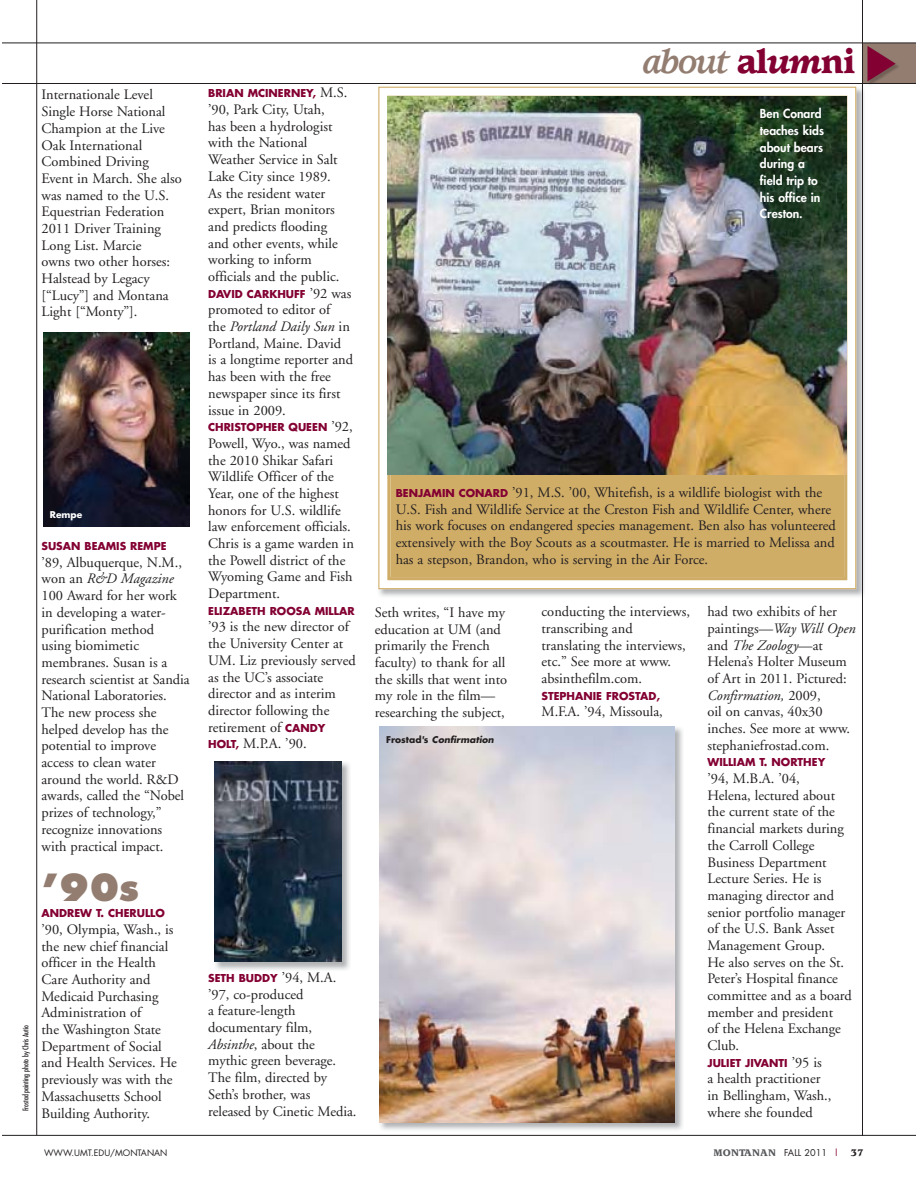
<style>
.page{position:relative;width:918px;height:1188px;background:#fff}
.page>*{position:absolute;margin:0;border:0;box-sizing:border-box;transform-origin:0 0}
.t1{font:italic 700 36.45px "Usherwood";letter-spacing:-.05em;color:#937d71}
.t2{font:800 36.45px "Futura";color:#937d71}
.t3{font:14.4px/16.6px "Adobe Garamond";color:#231f20}
.t4{font:800 12.15px/16.6px "Futura";color:#fff}
.t5{font:700 10.65px "Futura";color:#830032}
.t6{font:900 10.65px "Usherwood";letter-spacing:.01em;color:#58595b}
.t7{font:italic 700 9.15px "Futura";color:#231f20}
.t8{font:700 9.15px "Futura";color:#fff}
.t9{font:8.7px "Futura";color:#231f20}
.t10{font:condensed 7.65px "Futura";color:#231f20}
.s1{font-style:italic}
.s2{font-family:"Adobe Garamond Pro";font-weight:400;font-size:14.4px;color:#231f20}
.s3{font-family:"Adobe Garamond";font-weight:400;font-size:14.4px;color:#231f20}
.s4{font-family:"Futura";font-weight:700;font-size:10.65px;color:#830032}
.s5{font-weight:900;font-style:normal;color:#830032}
.s6{font-weight:900;color:#830032}
.s7{font-family:"Adobe Garamond Pro"}
.s8{font-style:normal}
.s9{font-family:"Futura";font-weight:400;font-size:9.15px;color:#231f20}
.s10{font-family:"Futura";font-weight:400;font-size:9.15px;color:#830032}
.s11{color:#231f20}
</style>
<div class="page">
<div style="left:862px;top:43px;width:54px;height:41px;background:#937d71"></div>
<img style="left:869px;top:64px;width:29px;height:19px">
<svg style="left:868px;top:46px;width:28px;height:35px"></svg>
<img style="left:379px;top:726px;width:304px;height:404px">
<img style="left:380px;top:727px;width:295px;height:396px">
<img style="left:214px;top:761px;width:136px;height:209px">
<img style="left:214px;top:762px;width:127px;height:200px">
<img style="left:43px;top:333px;width:146px;height:194px">
<hr style="left:2px;top:1135px;width:914px;height:1px;background:#231f20">
<hr style="left:36px;top:0;width:1px;height:1135px;background:#231f20">
<hr style="left:2px;top:83px;width:914px;height:1px;background:#231f20">
<hr style="left:862px;top:0;width:1px;height:1135px;background:#231f20">
<hr style="left:2px;top:43px;width:914px;height:1px;background:#231f20">
<img style="left:379px;top:88px;width:485px;height:509px">
<img style="left:862px;top:88px;width:1px;height:509px">
<svg style="left:378px;top:86px;width:479px;height:504px"></svg>
<img style="left:387px;top:96px;width:459px;height:379px">
<p class="t10" style="left:22px;top:1111px;width:88px;rotate:-90deg">Frostad painting photo by Chris Autio</p>
<p class="t3" style="left:42px;top:88px;width:142px">Internationale Level<br>Single Horse National<br>Champion at the Live<br>Oak International<br>Combined Driving<br>Event in March. She also was named to the U.S.<br>Equestrian Federation<br>2011 Driver Training<br>Long List. Marcie<br>owns two other horses:<br>Halstead by Legacy [“Lucy”] and Montana<br>Light [“Monty”].</p>
<p class="t8" style="left:50px;top:510px;width:34px">Rempe</p>
<p class="t5" style="left:42px;top:541px;width:127px">SUSAN BEAMIS REMPE</p>
<p class="t3" style="left:42px;top:555px;width:150px">’89, Albuquerque, N.M., won an <span class="s1">R&amp;D Magazine<br></span>100 Award for her work in developing a water&shy;purification method<br>using biomimetic membranes. Susan is a research scientist at Sandia<br>National Laboratories.<br>The new process she helped develop has the potential to improve access to clean water around the world. R&amp;D awards, called the “Nobel prizes of technology,” recognize innovations with practical impact.</p>
<h1 class="t2" style="left:42px;top:871px;width:99px">’90s</h1>
<p class="t5" style="left:42px;top:908px;width:125px">ANDREW T. CHERULLO</p>
<p class="t3" style="left:42px;top:922px;width:137px">’90, Olympia, Wash., is the new chief financial officer in the Health<br>Care Authority and<br>Medicaid Purchasing<br>Administration of<br>the Washington State<br>Department of Social and Health Services. He previously was with the<br>Massachusetts School<br>Building Authority.</p>
<p class="t5" style="left:208px;top:89px;width:141px">BRIAN MCINERNEY, <span class="s2">M.S.</span></p>
<p class="t3" style="left:208px;top:103px;width:133px">’90, Park City, Utah, has been a hydrologist with the National<br>Weather Service in Salt<br>Lake City since 1989.<br>As the resident water expert, Brian monitors and predicts flooding and other events, while working to inform officials and the public.</p>
<p class="t5" style="left:208px;top:289px;width:145px">DAVID CARKHUFF <span class="s3">’92 was</span></p>
<p class="t3" style="left:208px;top:303px;width:146px">promoted to editor of<br>the <span class="s1">Portland Daily Sun</span> in<br>Portland, Maine. David<br>is a longtime reporter and has been with the free newspaper since its first issue in 2009.</p>
<p class="t5" style="left:208px;top:422px;width:146px">CHRISTOPHER QUEEN <span class="s3">’92,</span></p>
<p class="t3" style="left:208px;top:436px;width:147px">Powell, Wyo., was named the 2010 Shikar Safari<br>Wildlife Officer of the<br>Year, one of the highest honors for U.S. wildlife law enforcement officials.<br>Chris is a game warden in the Powell district of the<br>Wyoming Game and Fish<br>Department.</p>
<p class="t5" style="left:208px;top:606px;width:148px">ELIZABETH ROOSA MILLAR</p>
<p class="t3" style="left:208px;top:620px;width:149px">’93 is the new director of the University Center at<br>UM. Liz previously served as the UC’s associate director and as interim director following the retirement of <span class="s4">CANDY<br>HOLT,</span> M.P.A. ’90.</p>
<p class="t5" style="left:208px;top:973px;width:130px">SETH BUDDY <span class="s3">’94, M.A.</span></p>
<p class="t3" style="left:208px;top:987px;width:150px">’97, co-produced<br>a feature-length documentary film,<br><span class="s1">Absinthe</span>, about the mythic green beverage.<br>The film, directed by<br>Seth’s brother, was released by Cinetic Media.</p>
<h1 class="t1" style="left:642px;top:48px;width:214px">about <span class="s5">al</span><span class="s6">um</span><span class="s5">ni</span></h1>
<p class="t4" style="left:760px;top:106px;width:66px">Ben Conard teaches kids about bears during a field trip to his office in<br>Creston.</p>
<p class="t3" style="left:396px;top:486px;width:442px"><span class="s4">BENJAMIN CONARD</span> ’91, M.S. ’00, Whitefish, is a wildlife biologist with the U.S. Fish and Wildlife Service at the Creston Fish and Wildlife Center, where his work focuses on endangered species management. Ben also has volunteered extensively with the Boy Scouts as a scoutmaster. He is married to Melissa and has a stepson, Brandon, who is serving in the Air Force.</p>
<p class="t3" style="left:375px;top:605px;width:134px">Seth writes, “I have my education at UM (and primarily the French faculty) to thank for all the skills that went into my role in the film— researching the subject,</p>
<p class="t3" style="left:542px;top:605px;width:150px">conducting the interviews, transcribing and translating the interviews, etc.” See more at www. absinthefilm.com.</p>
<p class="t5" style="left:542px;top:691px;width:120px">STEPHANIE FROSTAD,</p>
<p class="t3" style="left:542px;top:705px;width:123px"><span class="s7">M.F.A.</span> ’94, Missoula,</p>
<p class="t7" style="left:386px;top:735px;width:109px"><span class="s8">Frostad</span>'<span class="s8">s</span> Confirmation</p>
<p class="t3" style="left:708px;top:605px;width:150px">had two exhibits of her paintings—<span class="s1">Way Will Open </span>and <span class="s1">The Zoology</span>—at<br>Helena’s Holter Museum of Art in 2011. Pictured:<br><span class="s1">Confirmation,</span> 2009,<br>oil on canvas, 40x30 inches. See more at www. stephaniefrostad.com.</p>
<p class="t5" style="left:708px;top:758px;width:119px">WILLIAM T. NORTHEY</p>
<p class="t3" style="left:708px;top:771px;width:146px">’94, M.B.A. ’04,<br>Helena, lectured about the current state of the financial markets during the Carroll College<br>Business Department<br>Lecture Series. He is managing director and senior portfolio manager of the U.S. Bank Asset<br>Management Group.<br>He also serves on the St.<br>Peter’s Hospital finance committee and as a board member and president<br>of the Helena Exchange<br>Club.</p>
<p class="t5" style="left:708px;top:1058px;width:116px">JULIET JIVANTI <span class="s3">’95 is</span></p>
<p class="t3" style="left:708px;top:1072px;width:126px">a health practitioner in Bellingham, Wash., where she founded</p>
<p class="t9" style="left:44px;top:1149px;width:125px">WWW.UMT.EDU/MONTANAN</p>
<p class="t6" style="left:714px;top:1149px;width:151px">MONTANAN <span class="s9">FALL 2011</span> <span class="s10">|</span> <span class="s11">37</span></p>
</div>
